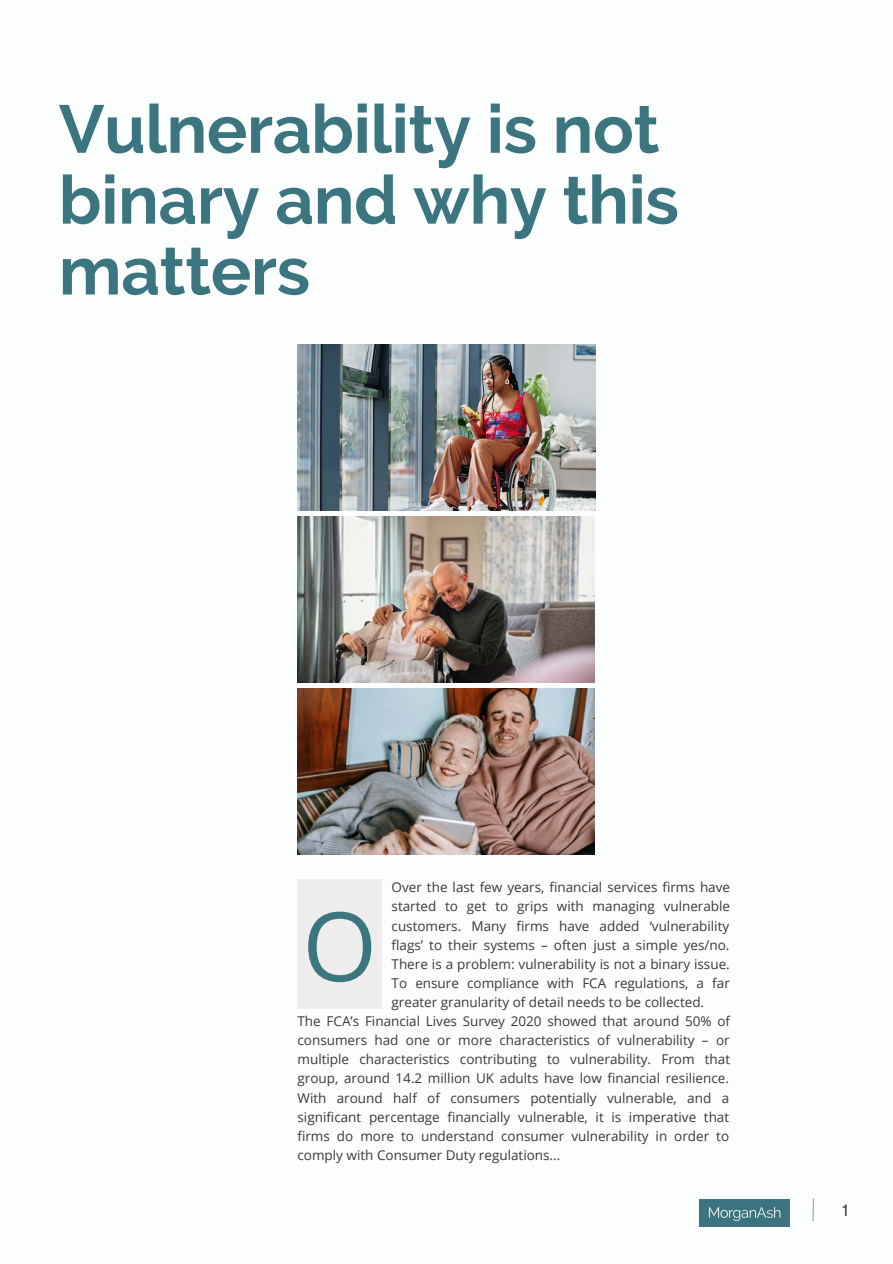
<style>
.page{position:relative;width:893px;height:1264px;background:#fff}
.page>*{position:absolute;margin:0;border:0;box-sizing:border-box;transform-origin:0 0}
.t1{font:95.85px "Open Sans";color:#3a7580}
.t2{font:700 67.5px/70.8px "Raleway";letter-spacing:-.005em;color:#3a7580}
.t3{font:16.5px "Mukti";color:#3b3939}
.t4{font:13.5px/19px "Open Sans";color:#3b3939;text-align:justify}
</style>
<div class="page">
<img style="left:297px;top:344px;width:298px;height:167px">
<img style="left:297px;top:688px;width:297px;height:166px">
<div style="left:297px;top:879px;width:85px;height:129px;background:#eeedeb"></div>
<svg style="left:812px;top:1198px;width:2px;height:23px"></svg>
<img style="left:297px;top:516px;width:297px;height:166px">
<img style="left:699px;top:1199px;width:90px;height:27px">
<h2 class="t2" style="left:59px;top:93px;width:621px">Vulnerability is not binary and why this matters</h2>
<h1 class="t1" style="left:302px;top:878px;width:76px">O</h1>
<p class="t4" style="left:391px;top:877px;width:340px">Over the last few years, financial services firms have started to get to grips with managing vulnerable customers. Many firms have added ‘vulnerability flags’ to their systems – often just a simple yes/no.<br>There is a problem: vulnerability is not a binary issue.<br>To ensure compliance with FCA regulations, a far</p>
<p class="t4" style="left:391px;top:992px;width:314px">greater granularity of detail needs to be collected.</p>
<p class="t4" style="left:297px;top:1011px;width:434px">The FCA’s Financial Lives Survey 2020 showed that around 50% of consumers had one or more characteristics of vulnerability – or multiple characteristics contributing to vulnerability. From that group, around 14.2 million UK adults have low financial resilience.<br>With around half of consumers potentially vulnerable, and a significant percentage financially vulnerable, it is imperative that firms do more to understand consumer vulnerability in order to comply with Consumer Duty regulations...</p>
<p class="t3" style="left:841px;top:1198px;width:9px">1</p>
</div>
